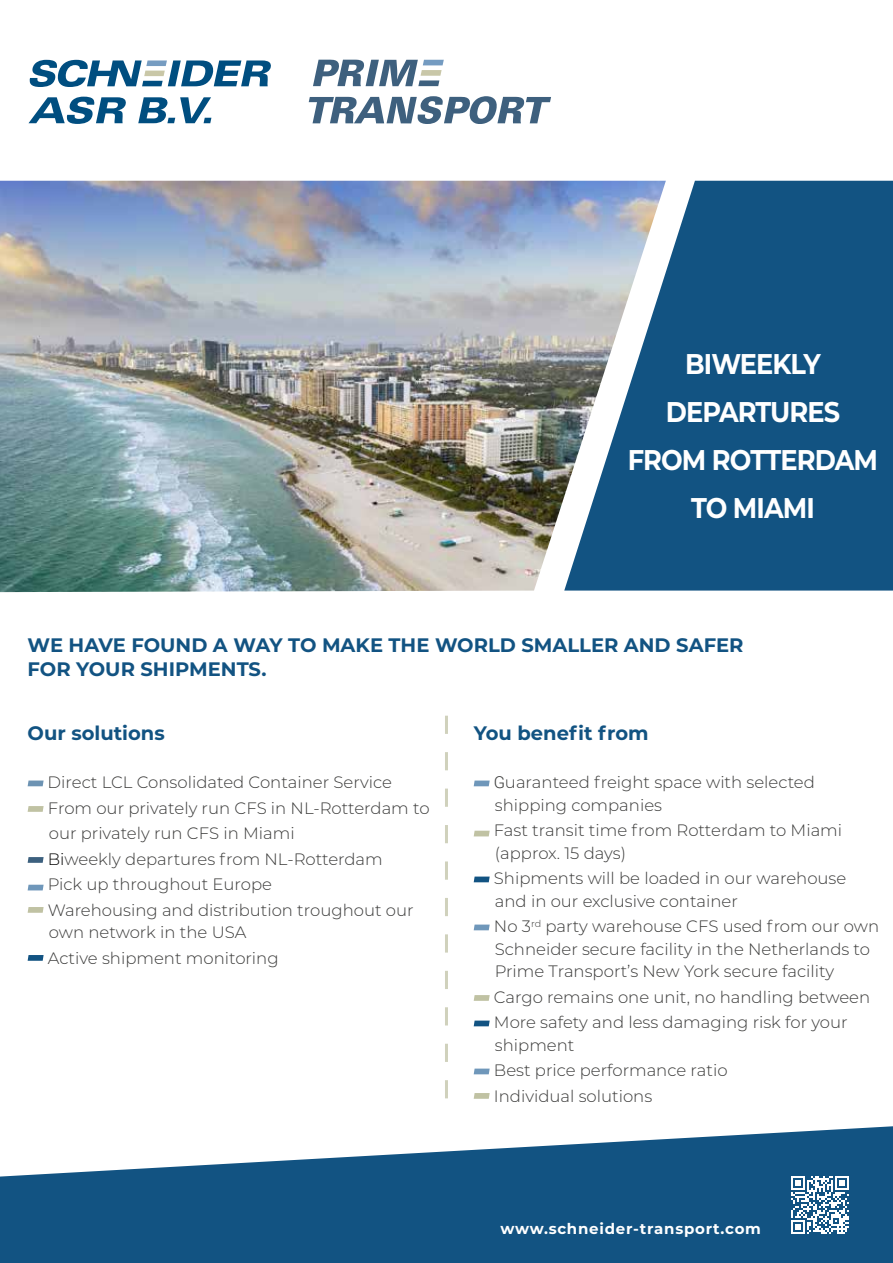
<style>
.page{position:relative;width:893px;height:1263px;background:#fff}
.page>*{position:absolute;margin:0;border:0;box-sizing:border-box;transform-origin:0 0}
.t1{font:700 28.5px/48px "Montserrat";letter-spacing:-.035em;color:#fff;text-align:center;scale:.9 1}
.t2{font:700 19.5px/24px "Montserrat";color:#125382}
.t3{font:300 16.5px/25.5px "Montserrat";color:#3a3a39}
.t4{font:700 15px "Montserrat";letter-spacing:.05em;color:#fff}
.s1{color:#000}
.s2{font-family:"Roboto"}
</style>
<div class="page">
<svg style="left:309px;top:96px;width:242px;height:28px"></svg>
<svg style="left:313px;top:60px;width:131px;height:26px"></svg>
<img style="left:0;top:181px;width:666px;height:411px">
<svg style="left:564px;top:181px;width:329px;height:409px;background:#356b92"></svg>
<svg style="left:0;top:1126px;width:893px;height:137px;fill:#125382"></svg>
<svg style="left:28px;top:780px;width:16px;height:6px"></svg>
<svg style="left:28px;top:806px;width:16px;height:6px"></svg>
<svg style="left:28px;top:857px;width:16px;height:6px"></svg>
<svg style="left:28px;top:885px;width:16px;height:5px"></svg>
<svg style="left:28px;top:907px;width:16px;height:6px"></svg>
<svg style="left:28px;top:955px;width:16px;height:6px"></svg>
<svg style="left:474px;top:780px;width:16px;height:6px"></svg>
<svg style="left:474px;top:831px;width:16px;height:5px"></svg>
<svg style="left:474px;top:876px;width:16px;height:6px"></svg>
<svg style="left:474px;top:924px;width:16px;height:6px"></svg>
<svg style="left:474px;top:995px;width:16px;height:6px"></svg>
<svg style="left:474px;top:1020px;width:16px;height:6px"></svg>
<svg style="left:474px;top:1068px;width:16px;height:6px"></svg>
<svg style="left:474px;top:1093px;width:16px;height:6px"></svg>
<svg style="left:791px;top:1176px;width:58px;height:58px"></svg>
<hr style="left:445px;top:1080px;width:3px;height:18px;background:#bcbea0">
<hr style="left:445px;top:1044px;width:3px;height:18px;background:#bcbea0">
<hr style="left:445px;top:1007px;width:3px;height:18px;background:#bcbea0">
<hr style="left:445px;top:971px;width:3px;height:18px;background:#bcbea0">
<hr style="left:445px;top:934px;width:3px;height:18px;background:#bcbea0">
<hr style="left:445px;top:898px;width:3px;height:18px;background:#bcbea0">
<hr style="left:445px;top:861px;width:3px;height:19px;background:#bcbea0">
<hr style="left:445px;top:825px;width:3px;height:18px;background:#bcbea0">
<hr style="left:445px;top:788px;width:3px;height:19px;background:#bcbea0">
<hr style="left:445px;top:752px;width:3px;height:18px;background:#bcbea0">
<hr style="left:445px;top:716px;width:3px;height:18px;background:#bcbea0">
<svg style="left:28px;top:97px;width:98px;height:27px"></svg>
<svg style="left:138px;top:97px;width:73px;height:26px"></svg>
<svg style="left:29px;top:60px;width:242px;height:27px"></svg>
<h1 class="t1" style="left:628px;top:338px;width:280px">BIWEEKLY<br>DEPARTURES<br>FROM ROTTERDAM<br>TO MIAMI</h1>
<p class="t2" style="left:28px;top:632px;width:717px">WE HAVE FOUND A WAY TO MAKE THE WORLD SMALLER AND SAFER<br>FOR YOUR SHIPMENTS.</p>
<p class="t2" style="left:28px;top:720px;width:139px">Our solutions</p>
<p class="t3" style="left:48px;top:769px;width:383px">Direct LCL Consolidated Container Service From our privately run CFS in NL-Rotterdam to our privately run CFS in Miami<br><span class="s1">Bi</span>weekly departures from NL-Rotterdam<br>Pick up throughout Europe<br>Warehousing and distribution troughout our</p>
<p class="t3" style="left:48px;top:919px;width:232px">own network in the USA<br>Active shipment monitoring</p>
<p class="t2" style="left:474px;top:720px;width:176px">You benefit from</p>
<p class="t3" style="left:494px;top:771px;width:323px;line-height:22.5px"><span class="s2">G</span>uaranteed freight space with selected shipping companies</p>
<p class="t3" style="left:494px;top:819px;width:350px;line-height:22.5px">Fast transit time from Rotterdam to Miami (approx. 15 days)</p>
<p class="t3" style="left:494px;top:867px;width:354px;line-height:22.5px">Shipments will be loaded in our warehouse and in our exclusive container</p>
<p class="t3" style="left:494px;top:915px;width:387px;line-height:22.5px">No 3<sup>rd</sup> party warehouse CFS used from our own<br>Schneider secure facility in the Netherlands to<br>Prime Transport’s New York secure facility</p>
<p class="t3" style="left:494px;top:984px;width:378px">Cargo remains one unit, no handling between<br>More safety and less damaging risk for your</p>
<p class="t3" style="left:494px;top:1032px;width:235px">shipment<br>Best price performance ratio<br>Individual solutions</p>
<p class="t4" style="left:500px;top:1218px;width:262px">www.schneider-transport.com</p>
</div>
